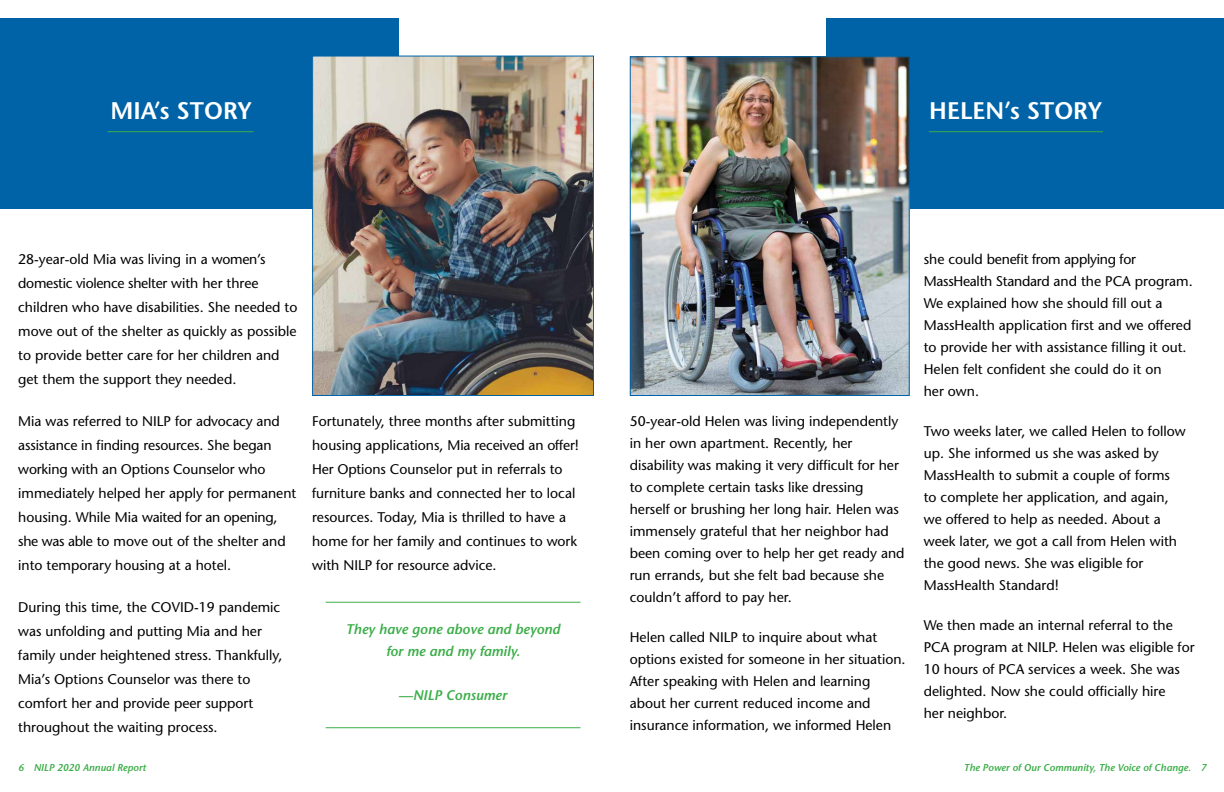
<style>
.page{position:relative;width:1224px;height:792px;background:#fff}
.page>*{position:absolute;margin:0;border:0;box-sizing:border-box;transform-origin:0 0}
.t1{font:600 24px "Stone Sans";color:#fff}
.t2{font:14px/22px "Stone Sans";color:#000}
.t3{font:italic 600 14px/22px "Stone Sans";color:#3cae49;text-align:center}
.t4{font:italic 600 10px "Stone Sans";color:#3cae49}
</style>
<div class="page">
<div style="left:0;top:18px;width:398px;height:190px;background:#0063a7"></div>
<img style="left:314px;top:58px;width:278px;height:336px">
<div style="left:312px;top:56px;width:282px;height:340px;border:1px solid #0063a7"></div>
<hr style="left:326px;top:602px;width:255px;height:1px;background:#3cae49">
<hr style="left:326px;top:727px;width:255px;height:1px;background:#3cae49">
<hr style="left:108px;top:131px;width:145px;height:1px;background:#3cae49">
<div style="left:826px;top:18px;width:398px;height:190px;background:#0063a7"></div>
<hr style="left:929px;top:131px;width:174px;height:1px;background:#3cae49">
<img style="left:632px;top:58px;width:276px;height:336px">
<div style="left:630px;top:56px;width:280px;height:340px;border:1px solid #0063a7"></div>
<h1 class="t1" style="left:110px;top:96px;width:144px">MIA’s STORY</h1>
<h1 class="t1" style="left:929px;top:96px;width:175px">HELEN’s STORY</h1>
<p class="t2" style="left:18px;top:247px;width:281px;line-height:24px">28-year-old Mia was living in a women’s domestic violence shelter with her three children who have disabilities. She needed to move out of the shelter as quickly as possible to provide better care for her children and get them the support they needed.</p>
<p class="t2" style="left:18px;top:409px;width:280px;line-height:24px">Mia was referred to NILP for advocacy and assistance in finding resources. She began working with an Options Counselor who immediately helped her apply for permanent housing. While Mia waited for an opening, she was able to move out of the shelter and into temporary housing at a hotel.</p>
<p class="t2" style="left:18px;top:595px;width:266px;line-height:24px">During this time, the COVID-19 pandemic was unfolding and putting Mia and her family under heightened stress. Thankfully, Mia’s Options Counselor was there to comfort her and provide peer support throughout the waiting process.</p>
<p class="t4" style="left:18px;top:761px;width:129px">6 NILP 2020 Annual Report</p>
<p class="t2" style="left:312px;top:409px;width:268px;line-height:24px">Fortunately, three months after submitting housing applications, Mia received an offer!<br>Her Options Counselor put in referrals to furniture banks and connected her to local resources. Today, Mia is thrilled to have a home for her family and continues to work with NILP for resource advice.</p>
<p class="t3" style="left:346px;top:618px;width:216px">They have gone above and beyond for me and my family.</p>
<p class="t3" style="left:399px;top:684px;width:109px">—NILP Consumer</p>
<p class="t2" style="left:630px;top:410px;width:276px">50-year-old Helen was living independently in her own apartment. Recently, her disability was making it very difficult for her to complete certain tasks like dressing herself or brushing her long hair. Helen was immensely grateful that her neighbor had been coming over to help her get ready and run errands, but she felt bad because she couldn’t afford to pay her.</p>
<p class="t2" style="left:630px;top:626px;width:277px">Helen called NILP to inquire about what options existed for someone in her situation.<br>After speaking with Helen and learning about her current reduced income and insurance information, we informed Helen</p>
<p class="t2" style="left:924px;top:248px;width:271px">she could benefit from applying for MassHealth Standard and the PCA program.<br>We explained how she should fill out a MassHealth application first and we offered to provide her with assistance filling it out.<br>Helen felt confident she could do it on<br>her own.</p>
<p class="t2" style="left:924px;top:420px;width:263px">Two weeks later, we called Helen to follow up. She informed us she was asked by MassHealth to submit a couple of forms to complete her application, and again, we offered to help as needed. About a week later, we got a call from Helen with the good news. She was eligible for MassHealth Standard!</p>
<p class="t2" style="left:924px;top:614px;width:272px">We then made an internal referral to the PCA program at NILP. Helen was eligible for 10 hours of PCA services a week. She was delighted. Now she could officially hire<br>her neighbor.</p>
<p class="t4" style="left:964px;top:761px;width:244px">The Power of Our Community, The Voice of Change. 7</p>
</div>
